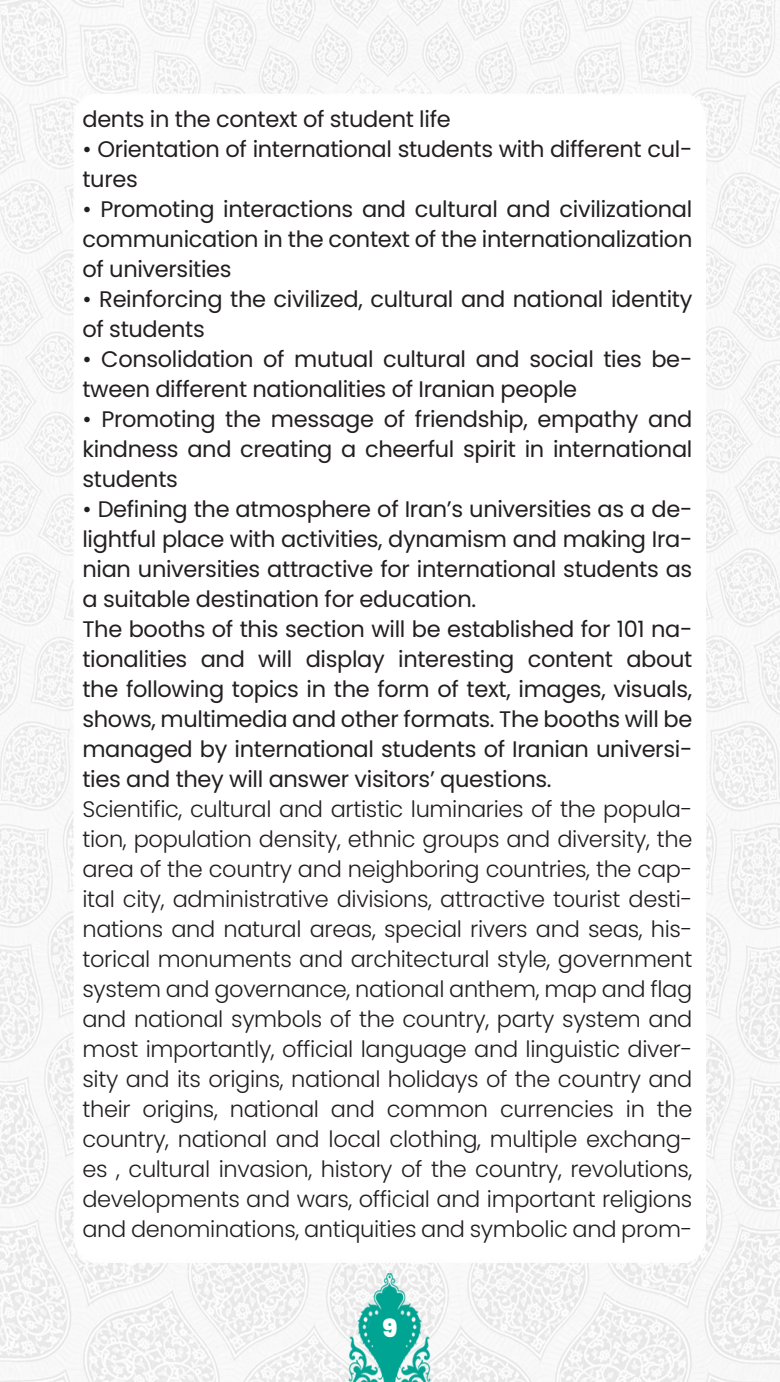
<style>
.page{position:relative;width:780px;height:1382px;background:#fff}
.page>*{position:absolute;margin:0;border:0;box-sizing:border-box;transform-origin:0 0}
.t1{font:900 25px "Poppins Latin";color:#fff}
.t2{font:22.5px/30px "Poppins Latin";letter-spacing:-.015em;color:#231f20;text-align:justify}
.t3{font:300 22.5px/30px "Poppins Latin";letter-spacing:-.015em;color:#231f20;text-align:justify}
</style>
<div class="page">
<img style="left:0;top:0;width:779px;height:1382px">
<p class="t2" style="left:82px;top:104px;width:370px">dents in the context of student life</p>
<p class="t2" style="left:82px;top:134px;width:611px">• Orientation of international students with different cul&shy;tures</p>
<p class="t2" style="left:82px;top:194px;width:611px">• Promoting interactions and cultural and civilizational communication in the context of the internationalization of universities</p>
<p class="t2" style="left:82px;top:284px;width:611px">• Reinforcing the civilized, cultural and national identity of students</p>
<p class="t2" style="left:82px;top:344px;width:611px">• Consolidation of mutual cultural and social ties be&shy;tween different nationalities of Iranian people</p>
<p class="t2" style="left:82px;top:404px;width:611px">• Promoting the message of friendship, empathy and kindness and creating a cheerful spirit in international students</p>
<p class="t2" style="left:82px;top:494px;width:611px">• Defining the atmosphere of Iran’s universities as a de&shy;lightful place with activities, dynamism and making Ira&shy;nian universities attractive for international students as a suitable destination for education.</p>
<p class="t2" style="left:82px;top:614px;width:611px">The booths of this section will be established for 101 na&shy;tionalities and will display interesting content about the following topics in the form of text, images, visuals, shows, multimedia and other formats. The booths will be managed by international students of Iranian universi&shy;ties and they will answer visitors’ questions.</p>
<p class="t3" style="left:82px;top:794px;width:611px">Scientific, cultural and artistic luminaries of the popula&shy;tion, population density, ethnic groups and diversity, the area of the country and neighboring countries, the cap&shy;ital city, administrative divisions, attractive tourist desti&shy;nations and natural areas, special rivers and seas, his&shy;torical monuments and architectural style, government system and governance, national anthem, map and flag and national symbols of the country, party system and most importantly, official language and linguistic diver&shy;sity and its origins, national holidays of the country and their origins, national and common currencies in the country, national and local clothing, multiple exchang&shy;es , cultural invasion, history of the country, revolutions, developments and wars, official and important religions and denominations, antiquities and symbolic and prom-</p>
<p class="t1" style="left:382px;top:1311px;width:16px">9</p>
</div>
